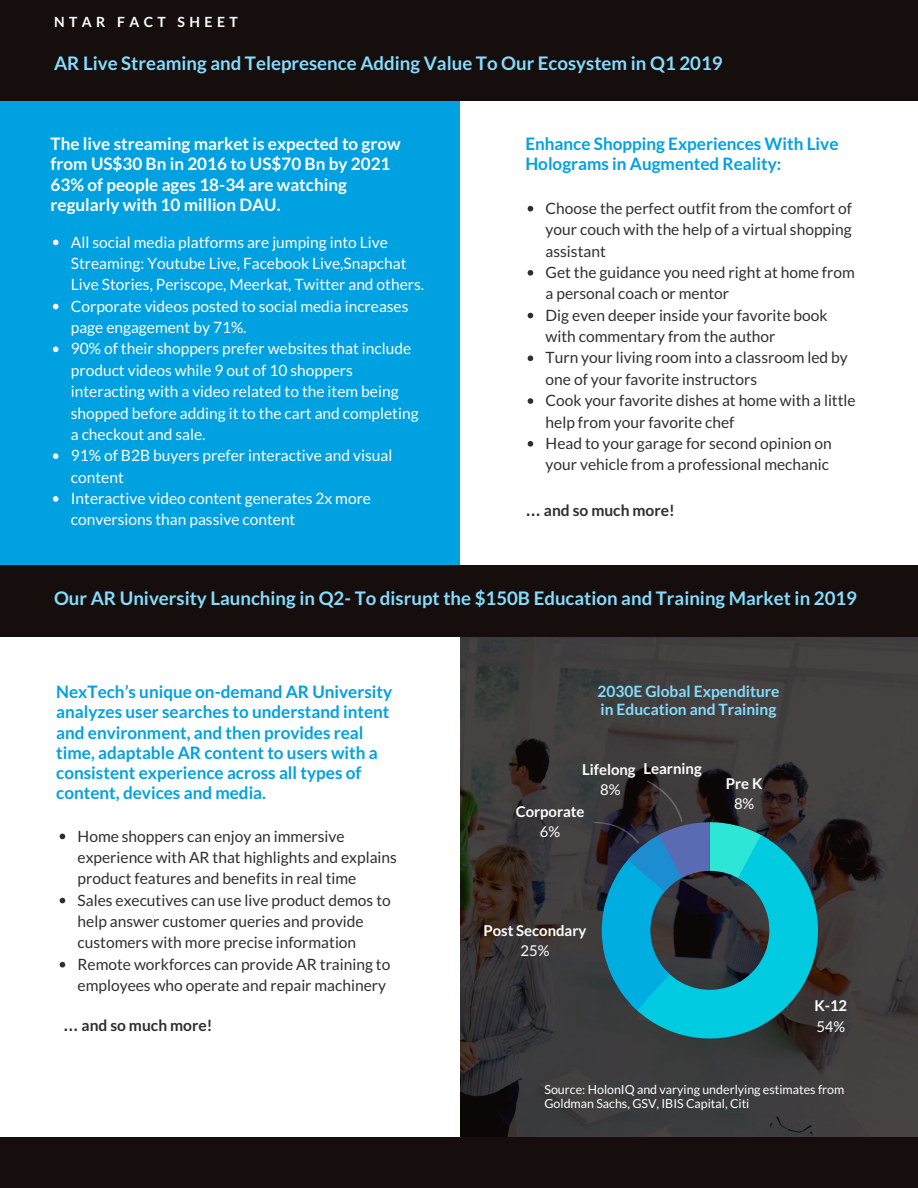
<style>
.page{position:relative;width:918px;height:1188px;background:#fff}
.page>*{position:absolute;margin:0;border:0;box-sizing:border-box;transform-origin:0 0}
.t1{font:700 18.75px "Lato";color:#85dcff}
.t2{font:700 17.1px/20.2px "Lato";color:#00a1e1}
.t3{font:700 17.1px/20.2px "Lato";color:#fff}
.t4{font:15.6px/21.3px "Lato";color:#2e2e2e}
.t5{font:15.6px/21.3px "Lato";color:#fff}
.t6{font:700 15.6px/18px "Lato";color:#85dcff}
.t7{font:700 15.6px "Lato";color:#2e2e2e}
.t8{font:700 15px "Lato";color:#fff}
.t9{font:700 14.85px "Lato";color:#fff}
.t10{font:14.85px "Lato";color:#fff}
.t11{font:700 13.95px "Lato";letter-spacing:.32em;color:#fff}
.t12{font:12.45px/14.7px "Lato";color:#fff}
.s1{font-family:"Liberation Sans"}
</style>
<div class="page">
<div style="left:0;top:0;width:460px;height:569px;background:#00a1e1"></div>
<div style="left:0;top:0;width:918px;height:100px;background:#150e0c"></div>
<img style="left:460px;top:637px;width:458px;height:500px">
<svg style="left:53px;top:240px;width:5px;height:5px"></svg>
<svg style="left:53px;top:304px;width:5px;height:5px"></svg>
<svg style="left:53px;top:346px;width:5px;height:6px"></svg>
<svg style="left:53px;top:453px;width:5px;height:6px"></svg>
<svg style="left:53px;top:496px;width:5px;height:6px"></svg>
<svg style="left:528px;top:206px;width:5px;height:6px"></svg>
<svg style="left:528px;top:270px;width:5px;height:6px"></svg>
<svg style="left:528px;top:313px;width:5px;height:5px"></svg>
<svg style="left:528px;top:356px;width:5px;height:5px"></svg>
<svg style="left:528px;top:398px;width:5px;height:6px"></svg>
<svg style="left:528px;top:441px;width:5px;height:6px"></svg>
<svg style="left:60px;top:834px;width:5px;height:5px"></svg>
<svg style="left:60px;top:898px;width:5px;height:5px"></svg>
<svg style="left:60px;top:962px;width:5px;height:6px"></svg>
<div style="left:0;top:565px;width:918px;height:72px;background:#150e0c"></div>
<div style="left:0;top:1137px;width:918px;height:51px;background:#150e0c"></div>
<svg style="left:593px;top:781px;width:225px;height:258px;background:#206a79"></svg>
<p class="t11" style="left:54px;top:14px;width:185px">NTAR FACT SHEET</p>
<p class="t1" style="left:54px;top:51px;width:670px">AR Live Streaming and Telepresence Adding Value To Our Ecosystem in Q1 2019</p>
<p class="t3" style="left:51px;top:133px;width:352px">The live streaming market is expected to grow from US$30 Bn in 2016 to US$70 Bn by 2021<br>63% of people ages 18-34 are watching regularly with 10 million DAU.</p>
<p class="t5" style="left:71px;top:231px;width:355px">All social media platforms are jumping into Live Streaming: Youtube Live, Facebook Live,Snapchat Live Stories, Periscope, Meerkat, Twitter and others.<br>Corporate videos posted to social media increases page engagement by 71%.<br>90% of their shoppers prefer websites that include product videos while 9 out of 10 shoppers interacting with a video related to the item being shopped before adding it to the cart and completing a checkout and sale.<br>91% of B2B buyers prefer interactive and visual content<br>Interactive video content generates 2x more conversions than passive content</p>
<p class="t2" style="left:525px;top:133px;width:315px">Enhance Shopping Experiences With Live<br>Holograms in Augmented Reality:</p>
<p class="t4" style="left:546px;top:197px;width:312px">Choose the perfect outfit from the comfort of your couch with the help of a virtual shopping assistant<br>Get the guidance you need right at home from a personal coach or mentor<br>Dig even deeper inside your favorite book with commentary from the author<br>Turn your living room into a classroom led by one of your favorite instructors<br>Cook your favorite dishes at home with a little help from your favorite chef<br>Head to your garage for second opinion on your vehicle from a professional mechanic</p>
<p class="t7" style="left:525px;top:500px;width:151px"><span class="s1">…</span> and so much more!</p>
<p class="t1" style="left:54px;top:587px;width:805px">Our AR University Launching in Q2- To disrupt the $150B Education and Training Market in 2019</p>
<p class="t2" style="left:56px;top:681px;width:338px">NexTech’s unique on-demand AR University analyzes user searches to understand intent and environment, and then provides real time, adaptable AR content to users with a consistent experience across all types of content, devices and media.</p>
<p class="t4" style="left:78px;top:825px;width:321px">Home shoppers can enjoy an immersive experience with AR that highlights and explains product features and benefits in real time<br>Sales executives can use live product demos to help answer customer queries and provide customers with more precise information Remote workforces can provide AR training to employees who operate and repair machinery</p>
<p class="t7" style="left:63px;top:1016px;width:151px"><span class="s1">…</span> and so much more!</p>
<p class="t6" style="left:597px;top:682px;width:184px">2030E Global Expenditure in Education and Training</p>
<p class="t9" style="left:582px;top:760px;width:55px">Lifelong</p>
<p class="t10" style="left:600px;top:781px;width:22px">8%</p>
<p class="t9" style="left:516px;top:802px;width:70px">Corporate</p>
<p class="t10" style="left:540px;top:822px;width:22px">6%</p>
<p class="t8" style="left:644px;top:760px;width:60px">Learning</p>
<p class="t9" style="left:726px;top:774px;width:38px">Pre K</p>
<p class="t10" style="left:734px;top:794px;width:22px">8%</p>
<p class="t9" style="left:483px;top:921px;width:104px">Post Secondary</p>
<p class="t10" style="left:520px;top:942px;width:30px">25%</p>
<p class="t9" style="left:814px;top:997px;width:34px">K-12</p>
<p class="t10" style="left:816px;top:1017px;width:30px">54%</p>
<p class="t12" style="left:544px;top:1081px;width:301px">Source: HolonIQ and varying underlying estimates from<br>Goldman Sachs, GSV, IBIS Capital, Citi</p>
</div>
